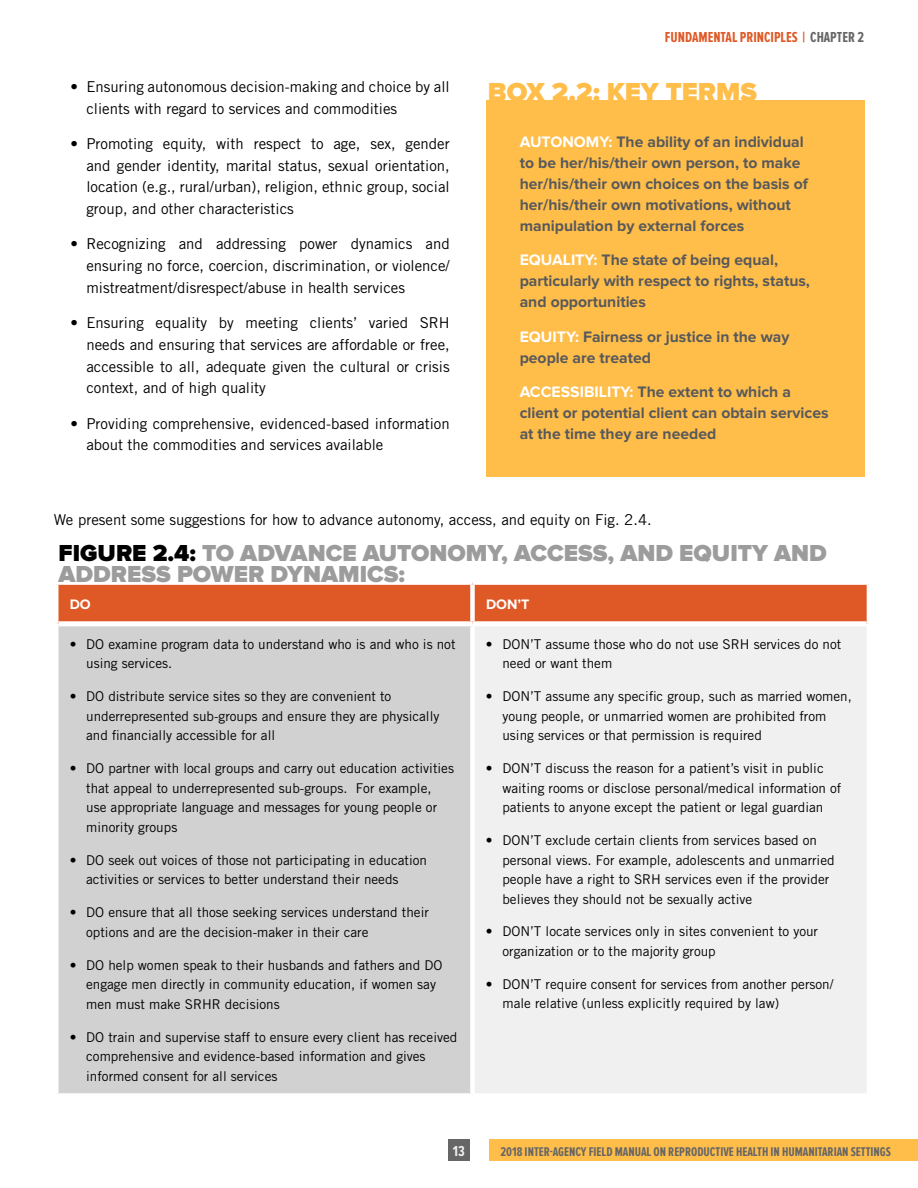
<style>
.page{position:relative;width:918px;height:1188px;background:#fff}
.page>*{position:absolute;margin:0;border:0;box-sizing:border-box;transform-origin:0 0}
.t1{font:900 27px "Proxima Nova";color:#ffbd4a}
.t2{font:900 24px "Proxima Nova";color:#9c9c9c}
.t3{font:700 15.75px/21px "Proxima Nova";color:#58595b}
.t4{font:700 15.75px "Proxima Nova";color:#fff}
.t5{font:15px/21.8px "Trade Gothic LT Std";color:#000;text-align:justify}
.t6{font:700 15px "Proxima Nova Ex Cn";color:#df5926}
.t7{font:700 15px "Proxima Nova Ex Cn";color:#f0f0f0}
.t8{font:700 15px "Proxima Nova Ex Cn";color:#666}
.t9{font:700 14.25px "Proxima Nova";color:#fff}
.t10{font:13.5px/19.5px "Trade Gothic LT Std";color:#000}
.t11{font:700 13.2px "Proxima Nova Ex Cn";color:#666}
.s1{color:#666}
.s2{color:#fff}
.s3{color:#000}
</style>
<div class="page">
<div style="left:448px;top:1139px;width:22px;height:22px;background:#666"></div>
<div style="left:489px;top:1139px;width:429px;height:22px;background:#ffbd4a"></div>
<div style="left:58px;top:585px;width:809px;height:36px;background:#df5926"></div>
<div style="left:56px;top:624px;width:416px;height:472px;background:#d1d1d1"></div>
<div style="left:472px;top:624px;width:397px;height:472px;background:#f0f0f0"></div>
<div style="left:58px;top:621px;width:414px;height:5px;background:#fff"></div>
<div style="left:472px;top:621px;width:395px;height:5px;background:#fff"></div>
<div style="left:54px;top:1093px;width:418px;height:5px;background:#fff"></div>
<div style="left:472px;top:1093px;width:399px;height:5px;background:#fff"></div>
<div style="left:470px;top:585px;width:5px;height:36px;background:#fff"></div>
<hr style="left:54px;top:624px;width:4px;height:469px;background:#fff">
<div style="left:470px;top:626px;width:5px;height:467px;background:#fff"></div>
<hr style="left:867px;top:624px;width:4px;height:469px;background:#fff">
<div style="left:486px;top:100px;width:378px;height:377px;background:#ffbd4a"></div>
<p class="t5" style="left:86px;top:75px;width:365px;text-indent:-16px">• Ensuring autonomous decision-making and choice by all clients with regard to services and commodities</p>
<p class="t5" style="left:86px;top:132px;width:365px;text-indent:-16px">• Promoting equity, with respect to age, sex, gender and gender identity, marital status, sexual orientation, location (e.g., rural/urban), religion, ethnic group, social group, and other characteristics</p>
<p class="t5" style="left:86px;top:233px;width:365px;text-indent:-16px">• Recognizing and addressing power dynamics and ensuring no force, coercion, discrimination, or violence/ mistreatment/disrespect/abuse in health services</p>
<p class="t5" style="left:86px;top:312px;width:365px;text-indent:-16px">• Ensuring equality by meeting clients’ varied SRH needs and ensuring that services are affordable or free, accessible to all, adequate given the cultural or crisis context, and of high quality</p>
<p class="t5" style="left:86px;top:412px;width:365px;text-indent:-16px">• Providing comprehensive, evidenced-based information about the commodities and services available</p>
<p class="t6" style="left:665px;top:29px;width:167px">FUNDAMENTAL PRINCIPLES | <span class="s1">CHAPTER</span></p>
<p class="t8" style="left:857px;top:29px;width:8px">2</p>
<h1 class="t1" style="left:488px;top:76px;width:196px">BOX 2.2: KEY TER</h1>
<h1 class="t1" style="left:716px;top:76px;width:42px">MS</h1>
<p class="t3" style="left:520px;top:131px;width:291px;text-indent:66px"><span class="s2">my:</span> The ability of an individual to be her/his/their own person, to make her/his/their own choices on the basis of her/his/their own motivations, without manipulation by external forces</p>
<p class="t4" style="left:520px;top:251px;width:31px">Equalit</p>
<p class="t4" style="left:520px;top:132px;width:23px">Autono</p>
<p class="t3" style="left:520px;top:250px;width:292px;text-indent:65px"><span class="s2">y:</span> The state of being equal, particularly with respect to rights, status, and opportunities</p>
<p class="t3" style="left:520px;top:326px;width:271px"><span class="s2">Equity:</span> Fairness or justice in the way people are treated</p>
<p class="t4" style="left:520px;top:383px;width:20px">Accessi</p>
<p class="t4" style="left:584px;top:383px;width:18px">bilit</p>
<p class="t3" style="left:520px;top:382px;width:310px;text-indent:101px"><span class="s2">y:</span> The extent to which a client or potential client can obtain services at the time they are needed</p>
<p class="t5" style="left:54px;top:509px;width:599px">We present some suggestions for how to advance autonomy, access, and equity on Fig. 2.4.</p>
<h2 class="t2" style="left:59px;top:539px;width:473px"><span class="s3">FIGURE 2.4:</span> TO ADVANCE AUTONOMY, ACCE</h2>
<h2 class="t2" style="left:578px;top:539px;width:250px">SS, AND EQUITY AND</h2>
<h2 class="t2" style="left:59px;top:560px;width:348px">ADDRESS POWER DYNAMICS:</h2>
<p class="t9" style="left:70px;top:596px;width:23px">DO</p>
<p class="t9" style="left:486px;top:596px;width:45px">DON’T</p>
<p class="t10" style="left:86px;top:634px;width:371px;text-indent:-16px">• DO examine program data to understand who is and who is not using services.</p>
<p class="t10" style="left:86px;top:686px;width:355px;text-indent:-16px">• DO distribute service sites so they are convenient to underrepresented sub-groups and ensure they are physically and financially accessible for all</p>
<p class="t10" style="left:86px;top:758px;width:369px;text-indent:-16px">• DO partner with local groups and carry out education activities that appeal to underrepresented sub-groups. For example, use appropriate language and messages for young people or minority groups</p>
<p class="t10" style="left:86px;top:850px;width:342px;text-indent:-16px">• DO seek out voices of those not participating in education activities or services to better understand their needs</p>
<p class="t10" style="left:86px;top:902px;width:344px;text-indent:-16px">• DO ensure that all those seeking services understand their options and are the decision-maker in their care</p>
<p class="t10" style="left:86px;top:955px;width:358px;text-indent:-16px">• DO help women speak to their husbands and fathers and DO engage men directly in community education, if women say men must make SRHR decisions</p>
<p class="t10" style="left:86px;top:1027px;width:373px;text-indent:-16px">• DO train and supervise staff to ensure every client has received comprehensive and evidence-based information and gives informed consent for all services</p>
<p class="t10" style="left:502px;top:634px;width:340px;text-indent:-16px">• DON’T assume those who do not use SRH services do not need or want them</p>
<p class="t10" style="left:502px;top:686px;width:351px;text-indent:-16px">• DON’T assume any specific group, such as married women, young people, or unmarried women are prohibited from using services or that permission is required</p>
<p class="t10" style="left:502px;top:758px;width:340px;text-indent:-16px">• DON’T discuss the reason for a patient’s visit in public waiting rooms or disclose personal/medical information of patients to anyone except the patient or legal guardian</p>
<p class="t10" style="left:502px;top:830px;width:334px;text-indent:-16px">• DON’T exclude certain clients from services based on personal views. For example, adolescents and unmarried people have a right to SRH services even if the provider believes they should not be sexually active</p>
<p class="t10" style="left:502px;top:922px;width:317px;text-indent:-16px">• DON’T locate services only in sites convenient to your organization or to the majority group</p>
<p class="t10" style="left:502px;top:974px;width:333px;text-indent:-16px">• DON’T require consent for services from another person/ male relative (unless explicitly required by law)</p>
<p class="t7" style="left:453px;top:1142px;width:13px">13</p>
<p class="t11" style="left:500px;top:1144px;width:392px">2018 INTER-AGENCY FIELD MANUAL ON REPRODUCTIVE HEALTH IN HUMANITARIAN SETTINGS</p>
</div>
